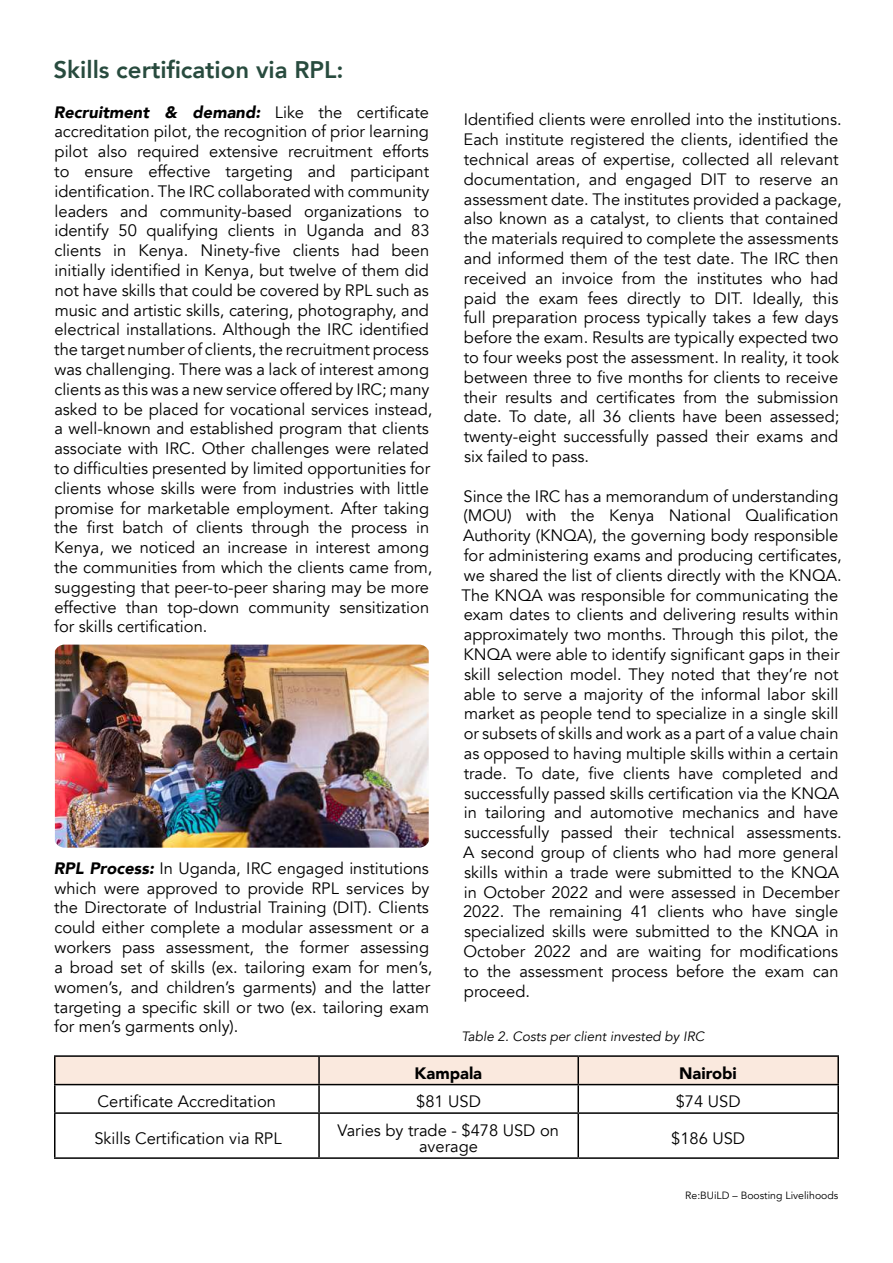
<style>
.page{position:relative;width:893px;height:1263px;background:#fff}
.page>*{position:absolute;margin:0;border:0;box-sizing:border-box;transform-origin:0 0}
.t1{font:800 24px "Avenir";color:#284b3e}
.t2{font:16.5px/19.8px "Avenir";color:#000}
.t3{font:900 16.5px "Avenir";color:#000}
.t4{font:italic 13.5px "Avenir";color:#000}
.t5{font:10.5px "Avenir";color:#000}
.s1{font-weight:900;font-style:italic}
</style>
<div class="page">
<img style="left:55px;top:645px;width:374px;height:203px">
<div style="left:56px;top:1057px;width:781px;height:27px;background:#fae9de"></div>
<hr style="left:54px;top:1057px;width:2px;height:27px;background:#000">
<hr style="left:318px;top:1057px;width:2px;height:27px;background:#000">
<hr style="left:577px;top:1057px;width:2px;height:27px;background:#000">
<hr style="left:837px;top:1057px;width:2px;height:27px;background:#000">
<hr style="left:54px;top:1085px;width:2px;height:27px;background:#000">
<hr style="left:318px;top:1085px;width:2px;height:27px;background:#000">
<hr style="left:577px;top:1085px;width:2px;height:27px;background:#000">
<hr style="left:837px;top:1085px;width:2px;height:27px;background:#000">
<hr style="left:54px;top:1112px;width:265px;height:2px;background:#000">
<hr style="left:54px;top:1114px;width:2px;height:43px;background:#000">
<hr style="left:319px;top:1112px;width:259px;height:2px;background:#000">
<hr style="left:318px;top:1114px;width:2px;height:43px;background:#000">
<hr style="left:578px;top:1112px;width:261px;height:2px;background:#000">
<hr style="left:577px;top:1114px;width:2px;height:43px;background:#000">
<hr style="left:837px;top:1114px;width:2px;height:43px;background:#000">
<hr style="left:54px;top:1157px;width:265px;height:2px;background:#000">
<hr style="left:319px;top:1157px;width:259px;height:2px;background:#000">
<hr style="left:578px;top:1157px;width:261px;height:2px;background:#000">
<hr style="left:54px;top:1055px;width:265px;height:2px;background:#000">
<hr style="left:319px;top:1055px;width:259px;height:2px;background:#000">
<hr style="left:578px;top:1055px;width:261px;height:2px;background:#000">
<hr style="left:54px;top:1084px;width:265px;height:1px;background:#000">
<hr style="left:319px;top:1084px;width:259px;height:1px;background:#000">
<hr style="left:578px;top:1084px;width:261px;height:1px;background:#000">
<h1 class="t1" style="left:53px;top:51px;width:292px">Skills certification via RPL:</h1>
<p class="t2" style="left:54px;top:102px;width:380px"><span class="s1">Recruitment &amp; demand:</span> Like the certificate accreditation pilot, the recognition of prior learning pilot also required extensive recruitment efforts to ensure effective targeting and participant identification. The IRC collaborated with community leaders and community-based organizations to identify 50 qualifying clients in Uganda and 83 clients in Kenya. Ninety-five clients had been initially identified in Kenya, but twelve of them did not have skills that could be covered by RPL such as music and artistic skills, catering, photography, and electrical installations. Although the IRC identified the target number of clients, the recruitment process was challenging. There was a lack of interest among clients as this was a new service offered by IRC; many asked to be placed for vocational services instead, a well-known and established program that clients associate with IRC. Other challenges were related to difficulties presented by limited opportunities for clients whose skills were from industries with little promise for marketable employment. After taking the first batch of clients through the process in Kenya, we noticed an increase in interest among the communities from which the clients came from, suggesting that peer-to-peer sharing may be more effective than top-down community sensitization for skills certification.</p>
<p class="t2" style="left:54px;top:858px;width:380px"><span class="s1">RPL Process:</span> In Uganda, IRC engaged institutions which were approved to provide RPL services by the Directorate of Industrial Training (DIT). Clients could either complete a modular assessment or a workers pass assessment, the former assessing a broad set of skills (ex. tailoring exam for men’s, women’s, and children’s garments) and the latter targeting a specific skill or two (ex. tailoring exam for men’s garments only).</p>
<p class="t2" style="left:464px;top:110px;width:380px">Identified clients were enrolled into the institutions.<br>Each institute registered the clients, identified the technical areas of expertise, collected all relevant documentation, and engaged DIT to reserve an assessment date. The institutes provided a package, also known as a catalyst, to clients that contained the materials required to complete the assessments and informed them of the test date. The IRC then received an invoice from the institutes who had paid the exam fees directly to DIT. Ideally, this full preparation process typically takes a few days before the exam. Results are typically expected two to four weeks post the assessment. In reality, it took between three to five months for clients to receive their results and certificates from the submission date. To date, all 36 clients have been assessed; twenty-eight successfully passed their exams and six failed to pass.</p>
<p class="t2" style="left:462px;top:486px;width:382px">Since the IRC has a memorandum of understanding (MOU) with the Kenya National Qualification Authority (KNQA), the governing body responsible for administering exams and producing certificates, we shared the list of clients directly with the KNQA.<br>The KNQA was responsible for communicating the exam dates to clients and delivering results within approximately two months. Through this pilot, the KNQA were able to identify significant gaps in their skill selection model. They noted that they’re not able to serve a majority of the informal labor skill market as people tend to specialize in a single skill or subsets of skills and work as a part of a value chain as opposed to having multiple skills within a certain trade. To date, five clients have completed and successfully passed skills certification via the KNQA in tailoring and automotive mechanics and have successfully passed their technical assessments.<br>A second group of clients who had more general skills within a trade were submitted to the KNQA in October 2022 and were assessed in December 2022. The remaining 41 clients who have single specialized skills were submitted to the KNQA in October 2022 and are waiting for modifications to the assessment process before the exam can proceed.</p>
<p class="t4" style="left:462px;top:1028px;width:244px">Table 2. Costs per client invested by IRC</p>
<p class="t3" style="left:415px;top:1059px;width:69px">Kampala</p>
<p class="t3" style="left:679px;top:1059px;width:59px">Nairobi</p>
<p class="t2" style="left:98px;top:1092px;width:180px">Certificate Accreditation</p>
<p class="t2" style="left:416px;top:1092px;width:66px">$81 USD</p>
<p class="t2" style="left:676px;top:1092px;width:66px">$74 USD</p>
<p class="t2" style="left:94px;top:1128px;width:189px">Skills Certification via RPL</p>
<p class="t2" style="left:337px;top:1122px;width:223px;line-height:16.5px;text-align:center">Varies by trade - $478 USD on average</p>
<p class="t2" style="left:671px;top:1128px;width:76px">$186 USD</p>
<p class="t5" style="left:685px;top:1189px;width:155px">Re:BUiLD – Boosting Livelihoods</p>
</div>
